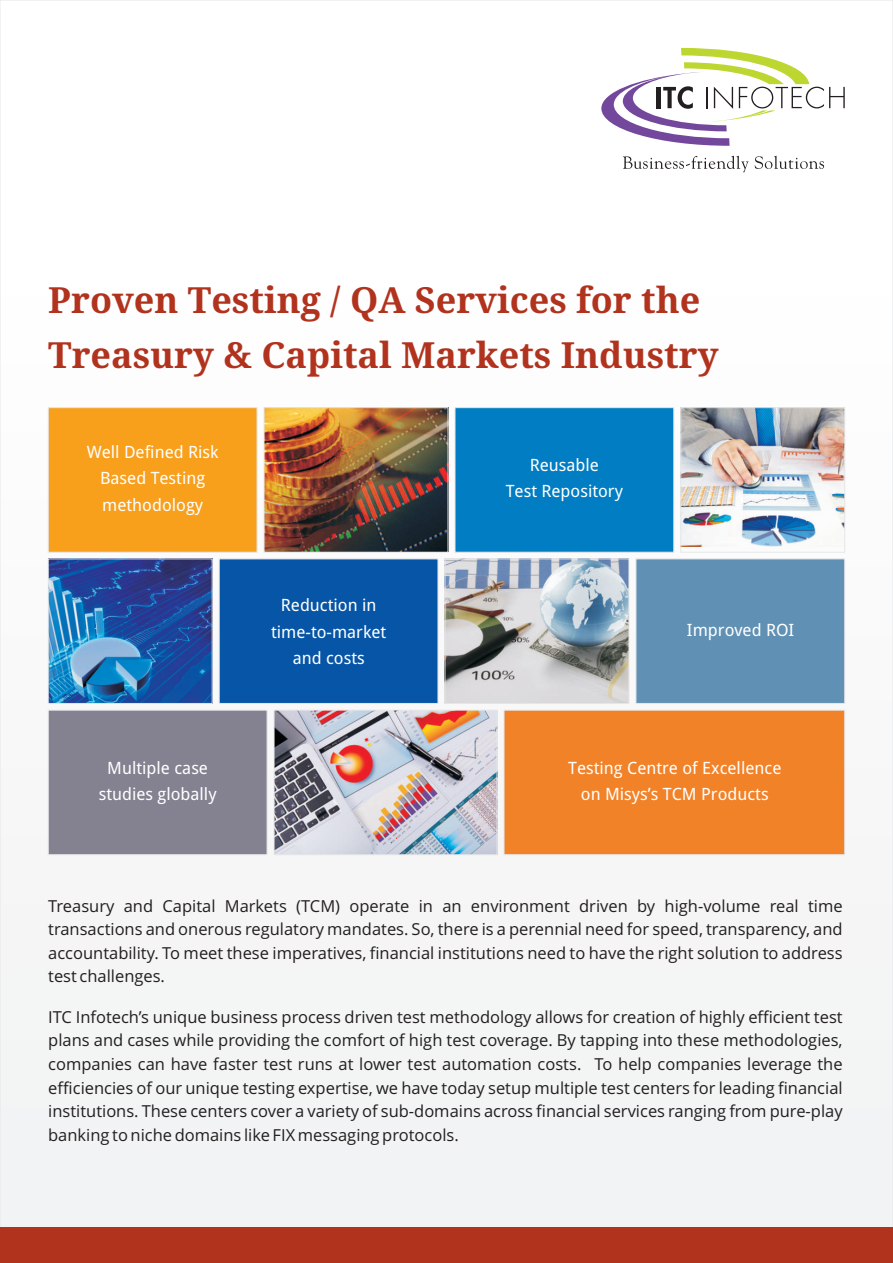
<style>
.page{position:relative;width:893px;height:1263px;background:#f9f9f9}
.page>*{position:absolute;margin:0;border:0;box-sizing:border-box;transform-origin:0 0}
.t1{font:700 36px/55.7px "Droid Serif";color:#b1331e}
.t2{font:16.95px/26.2px "Droid Sans";color:#fff;text-align:center}
.t3{font:16.5px/23.5px "Open Sans";color:#231f20;text-align:justify}
</style>
<div class="page">
<svg style="left:623px;top:156px;width:126px;height:16px"></svg>
<svg style="left:755px;top:156px;width:69px;height:13px"></svg>
<svg style="left:601px;top:48px;width:244px;height:98px"></svg>
<img style="left:439px;top:409px;width:7px;height:142px">
<svg style="left:455px;top:407px;width:390px;height:297px;background:#609dc2"></svg>
<img style="left:447px;top:560px;width:180px;height:142px">
<div style="left:445px;top:558px;width:184px;height:146px;border:1px solid #e6e7e9"></div>
<img style="left:48px;top:407px;width:391px;height:448px">
<img style="left:276px;top:712px;width:219px;height:141px">
<div style="left:274px;top:710px;width:223px;height:145px;border:1px solid #e6e7e9"></div>
<div style="left:503px;top:710px;width:342px;height:145px;background:#f28228"></div>
<div style="left:0;top:1227px;width:893px;height:36px;background:#b1331e"></div>
<h1 class="t1" style="left:48px;top:275px;width:672px">Proven Testing / QA Services for the<br>Treasury &amp; Capital Markets Industry</h1>
<p class="t2" style="left:87px;top:441px;width:133px">Well Defined Risk<br>Based Testing methodology</p>
<p class="t2" style="left:271px;top:594px;width:117px">Reduction in time-to-market and costs</p>
<p class="t2" style="left:506px;top:454px;width:119px">Reusable<br>Test Repository</p>
<p class="t2" style="left:687px;top:618px;width:109px">Improved ROI</p>
<p class="t2" style="left:99px;top:756px;width:119px">Multiple case studies globally</p>
<p class="t2" style="left:568px;top:756px;width:215px">Testing Centre of Excellence on Misys’s TCM Products</p>
<p class="t3" style="left:48px;top:895px;width:796px">Treasury and Capital Markets (TCM) operate in an environment driven by high-volume real time transactions and onerous regulatory mandates. So, there is a perennial need for speed, transparency, and accountability. To meet these imperatives, financial institutions need to have the right solution to address test challenges.</p>
<p class="t3" style="left:48px;top:1007px;width:796px">ITC Infotech’s unique business process driven test methodology allows for creation of highly efficient test plans and cases while providing the comfort of high test coverage. By tapping into these methodologies, companies can have faster test runs at lower test automation costs. To help companies leverage the efficiencies of our unique testing expertise, we have today setup multiple test centers for leading financial institutions. These centers cover a variety of sub-domains across financial services ranging from pure-play banking to niche domains like FIX messaging protocols.</p>
</div>
